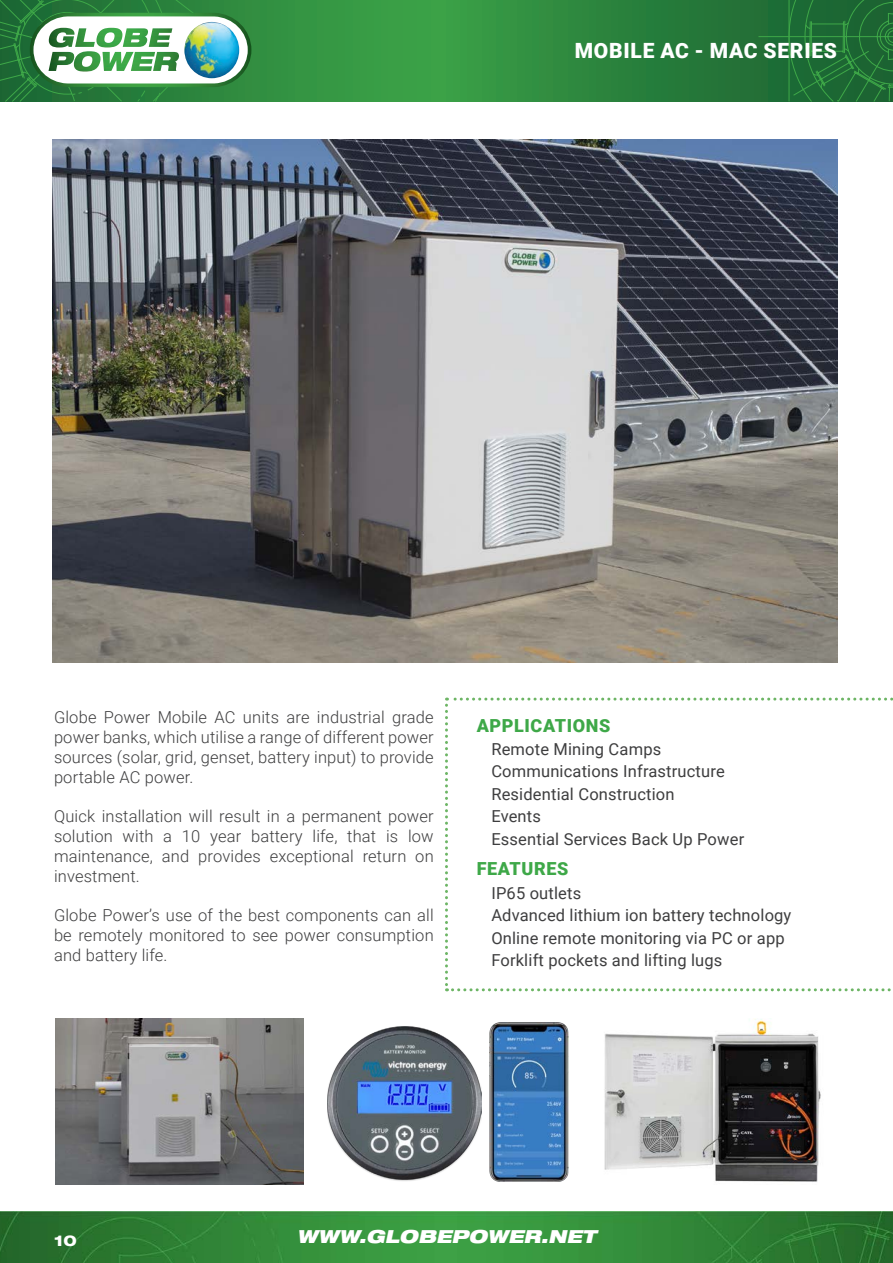
<style>
.page{position:relative;width:893px;height:1263px;background:#fff}
.page>*{position:absolute;margin:0;border:0;box-sizing:border-box;transform-origin:0 0}
.t1{font:900 21px "Roboto";letter-spacing:.035em;color:#fff}
.t2{font:900 18px "Roboto";letter-spacing:.035em;color:#3ea848}
.t3{font:italic 900 expanded 18px "Helvetica Neue LT Pro";color:#fff}
.t4{font:300 16.5px/19.8px "Roboto";letter-spacing:.01em;color:#3e3e3f;text-align:justify}
.t5{font:16.5px "Roboto";letter-spacing:.01em;color:#3e3e3f}
.t6{font:800 expanded 15px "Helvetica Neue LT Pro";color:#fff}
</style>
<div class="page">
<img style="left:0;top:1211px;width:893px;height:52px">
<svg style="left:227px;top:0;width:666px;height:102px;background:#2c863e"></svg>
<svg style="left:0;top:0;width:227px;height:102px;background:#257839"></svg>
<img style="left:30px;top:13px;width:221px;height:74px">
<img style="left:184px;top:22px;width:55px;height:56px">
<img style="left:56px;top:1019px;width:248px;height:165px">
<img style="left:604px;top:1019px;width:217px;height:163px">
<img style="left:489px;top:1022px;width:79px;height:159px">
<img style="left:327px;top:1026px;width:154px;height:155px">
<svg style="left:445px;top:698px;width:448px;height:293px"></svg>
<img style="left:53px;top:139px;width:785px;height:523px">
<p class="t1" style="left:575px;top:36px;width:264px">MOBILE AC - MAC SERIES</p>
<p class="t4" style="left:54px;top:707px;width:381px">Globe Power Mobile AC units are industrial grade power banks, which utilise a range of different power sources (solar, grid, genset, battery input) to provide portable AC power.</p>
<p class="t4" style="left:54px;top:806px;width:381px">Quick installation will result in a permanent power solution with a 10 year battery life, that is low maintenance, and provides exceptional return on investment.</p>
<p class="t4" style="left:54px;top:905px;width:381px">Globe Power’s use of the best components can all be remotely monitored to see power consumption and battery life.</p>
<p class="t2" style="left:477px;top:713px;width:135px">APPLICATIONS</p>
<p class="t5" style="left:491px;top:737px;width:171px">Remote Mining Camps</p>
<p class="t5" style="left:491px;top:760px;width:235px">Communications Infrastructure</p>
<p class="t5" style="left:491px;top:782px;width:185px">Residential Construction</p>
<p class="t5" style="left:491px;top:805px;width:51px">Events</p>
<p class="t5" style="left:491px;top:827px;width:254px">Essential Services Back Up Power</p>
<p class="t5" style="left:491px;top:881px;width:91px">IP65 outlets</p>
<p class="t5" style="left:491px;top:904px;width:302px">Advanced lithium ion battery technology</p>
<p class="t5" style="left:491px;top:926px;width:295px">Online remote monitoring via PC or app</p>
<p class="t5" style="left:491px;top:949px;width:233px">Forklift pockets and lifting lugs</p>
<p class="t2" style="left:477px;top:856px;width:93px">FEATURES</p>
<p class="t6" style="left:54px;top:1231px;width:24px">10</p>
<p class="t3" style="left:297px;top:1225px;width:301px">WWW.GLOBEPOWER.NET</p>
</div>
